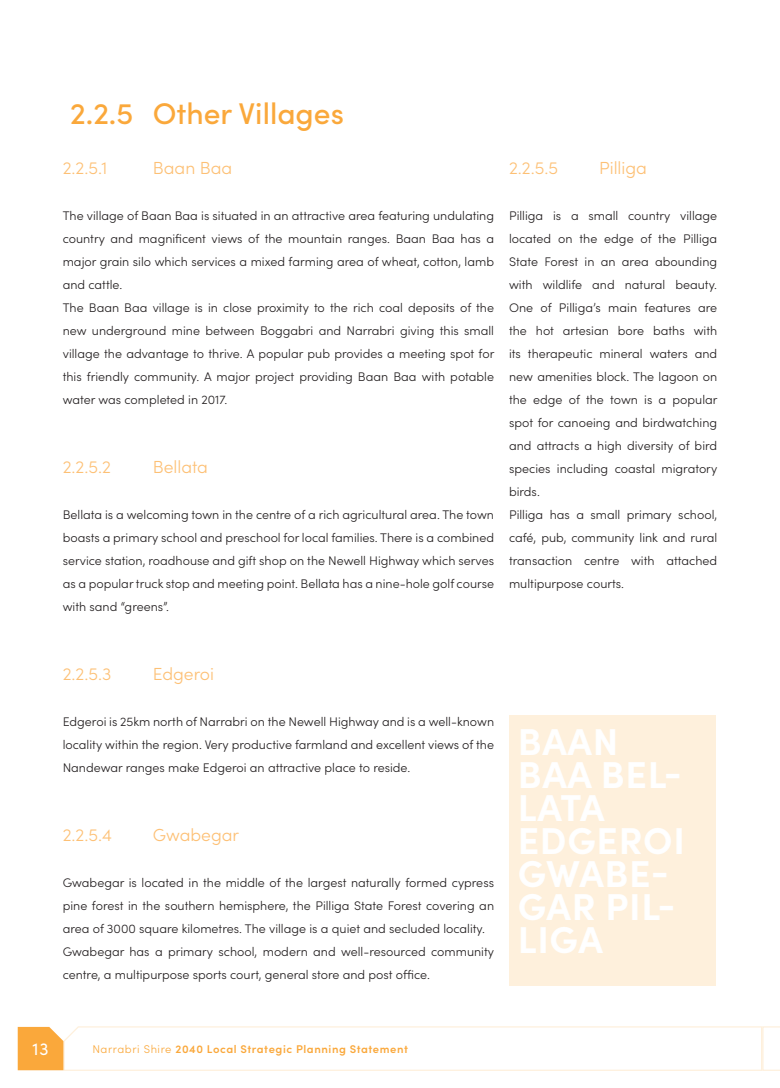
<style>
.page{position:relative;width:780px;height:1088px;background:#fff}
.page>*{position:absolute;margin:0;border:0;box-sizing:border-box;transform-origin:0 0}
.Paragraph_Style_1{font:700 37.5px/33px "Sofia Pro";letter-spacing:.02em;color:#fff}
.t1{font:500 30px "Sofia Pro";color:#faa83b}
.Sub_Header{font:300 17.5px "Sofia Pro";color:#fdc075}
.Body_Text{font:300 17.5px "Sofia Pro";color:#fdc075}
.t2{font:17.5px "Sofia Pro";color:#fff}
.Body_Text-2{font:300 12.5px/23px "Sofia Pro";color:#231f20;text-align:justify}
.t3{font:600 11.25px "Sofia Pro";letter-spacing:.05em;color:#faa83b}
.s1{font-weight:300}
</style>
<div class="page">
<svg style="left:18px;top:1026px;width:762px;height:45px"></svg>
<div style="left:509px;top:715px;width:207px;height:270px;background:#fef0dc"></div>
<p class="t1" style="left:70px;top:92px;width:275px">2.2.5 Other Villages</p>
<p class="Sub_Header" style="left:63px;top:155px;width:46px">2.2.5.1</p>
<p class="Sub_Header" style="left:153px;top:155px;width:81px">Baan Baa</p>
<p class="Body_Text-2" style="left:63px;top:203px;width:433px">The village of Baan Baa is situated in an attractive area featuring undulating country and magnificent views of the mountain ranges. Baan Baa has a major grain silo which services a mixed farming area of wheat, cotton, lamb and cattle.</p>
<p class="Body_Text-2" style="left:63px;top:295px;width:433px">The Baan Baa village is in close proximity to the rich coal deposits of the new underground mine between Boggabri and Narrabri giving this small village the advantage to thrive. A popular pub provides a meeting spot for this friendly community. A major project providing Baan Baa with potable water was completed in 2017.</p>
<p class="Sub_Header" style="left:63px;top:454px;width:50px">2.2.5.2</p>
<p class="Sub_Header" style="left:153px;top:454px;width:57px">Bellata</p>
<p class="Body_Text-2" style="left:63px;top:502px;width:433px">Bellata is a welcoming town in the centre of a rich agricultural area. The town boasts a primary school and preschool for local families. There is a combined service station, roadhouse and gift shop on the Newell Highway which serves as a popular truck stop and meeting point. Bellata has a nine-hole golf course with sand “greens”.</p>
<p class="Sub_Header" style="left:509px;top:155px;width:51px">2.2.5.5</p>
<p class="Sub_Header" style="left:599px;top:155px;width:49px">Pilliga</p>
<p class="Body_Text-2" style="left:509px;top:203px;width:210px">Pilliga is a small country village located on the edge of the Pilliga State Forest in an area abounding with wildlife and natural beauty.<br>One of Pilliga’s main features are the hot artesian bore baths with its therapeutic mineral waters and new amenities block. The lagoon on the edge of the town is a popular spot for canoeing and birdwatching and attracts a high diversity of bird species including coastal migratory birds.</p>
<p class="Body_Text-2" style="left:509px;top:502px;width:210px">Pilliga has a small primary school, café, pub, community link and rural transaction centre with attached multipurpose courts.</p>
<p class="Sub_Header" style="left:63px;top:661px;width:50px">2.2.5.3</p>
<p class="Sub_Header" style="left:153px;top:661px;width:63px">Edgeroi</p>
<p class="Body_Text-2" style="left:63px;top:709px;width:433px">Edgeroi is 25km north of Narrabri on the Newell Highway and is a well-known locality within the region. Very productive farmland and excellent views of the Nandewar ranges make Edgeroi an attractive place to reside.</p>
<p class="Body_Text" style="left:63px;top:822px;width:51px">2.2.5.4</p>
<p class="Body_Text" style="left:153px;top:822px;width:88px">Gwabegar</p>
<p class="Body_Text-2" style="left:63px;top:870px;width:433px">Gwabegar is located in the middle of the largest naturally formed cypress pine forest in the southern hemisphere, the Pilliga State Forest covering an area of 3000 square kilometres. The village is a quiet and secluded locality.</p>
<p class="Body_Text-2" style="left:63px;top:939px;width:433px">Gwabegar has a primary school, modern and well-resourced community centre, a multipurpose sports court, general store and post office.</p>
<p class="Paragraph_Style_1" style="left:517px;top:723px;width:169px">BAAN<br>BAA BEL-<br>LATA<br>EDGEROI<br>GWABE-<br>GAR PIL-<br>LIGA</p>
<h3 class="t2" style="left:33px;top:1036px;width:18px">13</h3>
<p class="t3" style="left:92px;top:1040px;width:317px"><span class="s1">Narrabri Shire</span> 2040 Local Strategic Planning Statement</p>
</div>
